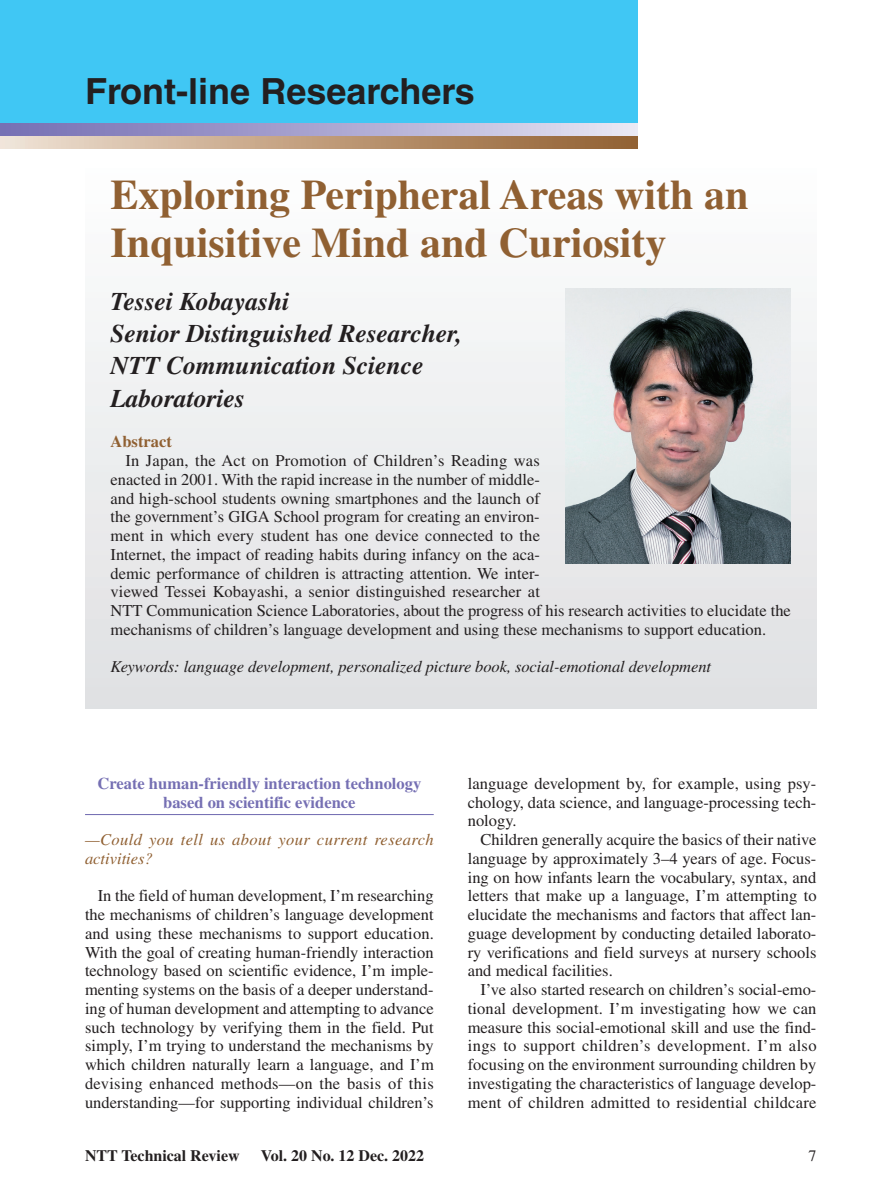
<style>
.page{position:relative;width:893px;height:1191px;background:#fff}
.page>*{position:absolute;margin:0;border:0;box-sizing:border-box;transform-origin:0 0}
.t1{font:700 42px/48px "Times";color:#906032}
.t2{font:700 36px "Helvetica";color:#231f20}
.t3{font:italic 700 25.5px/32.2px "Times";color:#231f20}
.t4{font:16.5px/18.8px "Times";color:#231f20;text-align:justify}
.t5{font:italic 16.5px "Times";letter-spacing:-.005em;color:#231f20}
.t6{font:700 16.5px/18.8px "Times";color:#756fb3;text-align:center}
.t7{font:italic 16.5px/18.8px "Times";letter-spacing:.025em;color:#906032}
.t8{font:700 16.5px "Times";color:#906032}
.t9{font:700 15.9px "Times";color:#231f20}
.t10{font:15.9px "Times";color:#231f20}
</style>
<div class="page">
<svg style="left:85px;top:320px;width:731px;height:389px"></svg>
<hr style="left:85px;top:814px;width:349px;height:1px;background:#756fb3">
<div style="left:0;top:0;width:637px;height:123px;background:#40c7f4"></div>
<svg style="left:0;top:123px;width:637px;height:13px;background:#aba7d1"></svg>
<svg style="left:0;top:136px;width:637px;height:13px;background:#c09e7f"></svg>
<img style="left:565px;top:288px;width:226px;height:275px">
<h2 class="t2" style="left:85px;top:70px;width:391px">Front-line Researchers</h2>
<h1 class="t1" style="left:111px;top:169px;width:639px">Exploring Peripheral Areas with an<br>Inquisitive Mind and Curiosity</h1>
<h3 class="t3" style="left:111px;top:285px;width:353px">Tessei Kobayashi<br>Senior Distinguished Researcher,<br>NTT Communication Science<br>Laboratories</h3>
<p class="t8" style="left:111px;top:432px;width:63px">Abstract</p>
<p class="t4" style="left:111px;top:451px;width:682px;text-align:left;text-indent:15px">In Japan, the Act on Promotion of Children’s Reading was<br>enacted in 2001. With the rapid increase in the number of middle-<br>and high-school students owning smartphones and the launch of<br>the government’s GIGA School program for creating an environ-<br>ment in which every student has one device connected to the<br>Internet, the impact of reading habits during infancy on the aca-<br>demic performance of children is attracting attention. We inter-<br>viewed Tessei Kobayashi, a senior distinguished researcher at<br>NTT Communication Science Laboratories, about the progress of his research activities to elucidate the mechanisms of children’s language development and using these mechanisms to support education.</p>
<p class="t5" style="left:111px;top:658px;width:602px">Keywords: language development, personalized picture book, social-emotional development</p>
<p class="t6" style="left:98px;top:773px;width:325px">Create human-friendly interaction technology based on scientific evidence</p>
<p class="t7" style="left:85px;top:830px;width:350px">—Could you tell us about your current research activities?</p>
<p class="t4" style="left:85px;top:886px;width:350px;text-indent:13px">In the field of human development, I’m researching the mechanisms of children’s language development and using these mechanisms to support education.<br>With the goal of creating human-friendly interaction technology based on scientific evidence, I’m imple&shy;menting systems on the basis of a deeper understand&shy;ing of human development and attempting to advance such technology by verifying them in the field. Put simply, I’m trying to understand the mechanisms by which children naturally learn a language, and I’m devising enhanced methods—on the basis of this understanding—for supporting individual children’s</p>
<p class="t4" style="left:468px;top:774px;width:350px">language development by, for example, using psy&shy;chology, data science, and language-processing tech&shy;nology.</p>
<p class="t4" style="left:468px;top:830px;width:350px;text-indent:13px">Children generally acquire the basics of their native language by approximately 3–4 years of age. Focus&shy;ing on how infants learn the vocabulary, syntax, and letters that make up a language, I’m attempting to elucidate the mechanisms and factors that affect lan&shy;guage development by conducting detailed laborato&shy;ry verifications and field surveys at nursery schools and medical facilities.</p>
<p class="t4" style="left:468px;top:980px;width:350px;text-indent:13px">I’ve also started research on children’s social-emo&shy;tional development. I’m investigating how we can measure this social-emotional skill and use the find&shy;ings to support children’s development. I’m also focusing on the environment surrounding children by investigating the characteristics of language develop&shy;ment of children admitted to residential childcare</p>
<p class="t9" style="left:85px;top:1146px;width:156px">NTT Technical Review</p>
<p class="t9" style="left:261px;top:1146px;width:165px">Vol. 20 No. 12 Dec. 2022</p>
<p class="t10" style="left:808px;top:1146px;width:9px">7</p>
</div>
